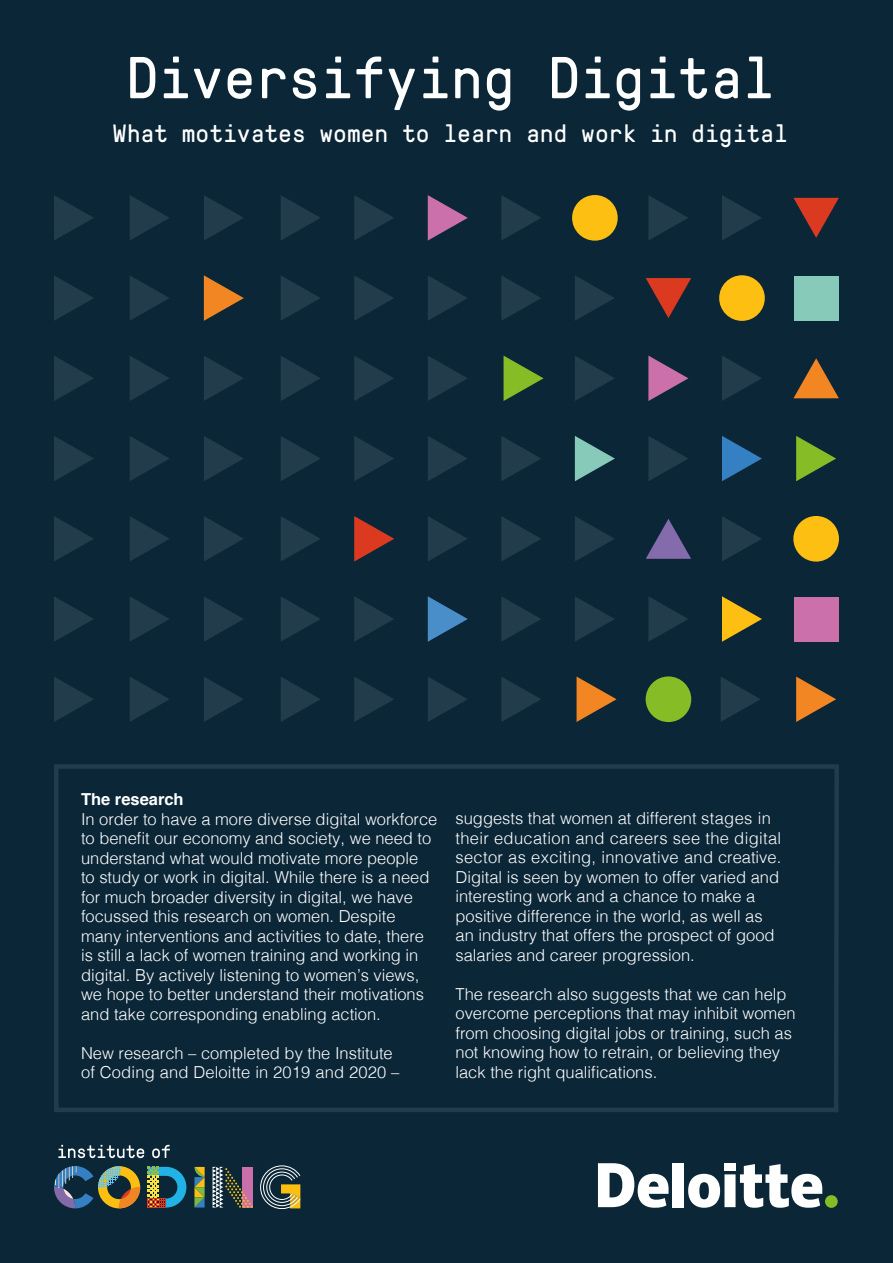
<style>
.page{position:relative;width:893px;height:1263px;background:#0a2637}
.page>*{position:absolute;margin:0;border:0;box-sizing:border-box;transform-origin:0 0}
.t1{font:58.95px "GT Pressura Mono Trial";color:#fff}
.t2{font:25.05px "GT Pressura Mono Trial";color:#fff}
.t3{font:300 16.5px/19.5px "Helvetica";color:#fff}
.t4{font:700 16.5px "Helvetica";color:#fff}
</style>
<div class="page">
<svg style="left:281px;top:356px;width:39px;height:45px"></svg>
<svg style="left:130px;top:356px;width:39px;height:45px"></svg>
<svg style="left:54px;top:356px;width:40px;height:45px"></svg>
<svg style="left:204px;top:356px;width:39px;height:45px"></svg>
<svg style="left:354px;top:356px;width:40px;height:45px"></svg>
<svg style="left:428px;top:356px;width:39px;height:45px"></svg>
<svg style="left:504px;top:356px;width:40px;height:45px"></svg>
<svg style="left:648px;top:356px;width:40px;height:45px"></svg>
<svg style="left:575px;top:356px;width:39px;height:45px"></svg>
<svg style="left:793px;top:358px;width:46px;height:40px"></svg>
<svg style="left:722px;top:356px;width:40px;height:45px"></svg>
<svg style="left:281px;top:516px;width:39px;height:45px"></svg>
<svg style="left:130px;top:516px;width:39px;height:45px"></svg>
<svg style="left:54px;top:516px;width:40px;height:45px"></svg>
<svg style="left:204px;top:516px;width:39px;height:45px"></svg>
<svg style="left:354px;top:516px;width:40px;height:45px"></svg>
<svg style="left:428px;top:516px;width:39px;height:45px"></svg>
<svg style="left:501px;top:516px;width:40px;height:45px"></svg>
<svg style="left:646px;top:519px;width:45px;height:40px"></svg>
<svg style="left:575px;top:516px;width:39px;height:45px"></svg>
<div style="left:793px;top:516px;width:46px;height:46px;background:#fcbf12;border-radius:50%"></div>
<svg style="left:722px;top:516px;width:40px;height:45px"></svg>
<svg style="left:281px;top:195px;width:39px;height:45px"></svg>
<svg style="left:130px;top:195px;width:39px;height:45px"></svg>
<svg style="left:54px;top:195px;width:40px;height:45px"></svg>
<svg style="left:204px;top:195px;width:39px;height:45px"></svg>
<svg style="left:354px;top:195px;width:40px;height:45px"></svg>
<svg style="left:428px;top:195px;width:40px;height:46px"></svg>
<svg style="left:501px;top:195px;width:40px;height:45px"></svg>
<svg style="left:648px;top:196px;width:40px;height:44px"></svg>
<div style="left:572px;top:195px;width:46px;height:46px;background:#fcbf12;border-radius:50%"></div>
<svg style="left:793px;top:198px;width:46px;height:40px"></svg>
<svg style="left:722px;top:195px;width:39px;height:45px"></svg>
<svg style="left:281px;top:677px;width:39px;height:45px"></svg>
<svg style="left:130px;top:677px;width:39px;height:45px"></svg>
<svg style="left:54px;top:677px;width:40px;height:45px"></svg>
<svg style="left:204px;top:677px;width:39px;height:45px"></svg>
<svg style="left:354px;top:677px;width:40px;height:45px"></svg>
<svg style="left:428px;top:677px;width:39px;height:45px"></svg>
<svg style="left:501px;top:677px;width:40px;height:45px"></svg>
<svg style="left:577px;top:677px;width:40px;height:45px"></svg>
<svg style="left:721px;top:677px;width:39px;height:45px"></svg>
<div style="left:646px;top:676px;width:45px;height:46px;background:#86bc25;border-radius:50%"></div>
<svg style="left:796px;top:676px;width:40px;height:46px"></svg>
<svg style="left:281px;top:597px;width:39px;height:44px"></svg>
<svg style="left:130px;top:597px;width:39px;height:44px"></svg>
<svg style="left:54px;top:597px;width:39px;height:45px"></svg>
<svg style="left:204px;top:597px;width:39px;height:44px"></svg>
<svg style="left:354px;top:597px;width:40px;height:44px"></svg>
<svg style="left:428px;top:596px;width:40px;height:46px"></svg>
<svg style="left:501px;top:597px;width:40px;height:44px"></svg>
<svg style="left:648px;top:597px;width:40px;height:44px"></svg>
<svg style="left:575px;top:597px;width:39px;height:44px"></svg>
<div style="left:794px;top:597px;width:44px;height:44px;background:#cb70aa"></div>
<svg style="left:722px;top:596px;width:40px;height:46px"></svg>
<svg style="left:281px;top:436px;width:39px;height:45px"></svg>
<svg style="left:130px;top:436px;width:39px;height:45px"></svg>
<svg style="left:54px;top:436px;width:40px;height:45px"></svg>
<svg style="left:204px;top:436px;width:40px;height:45px"></svg>
<svg style="left:354px;top:436px;width:40px;height:45px"></svg>
<svg style="left:428px;top:436px;width:39px;height:45px"></svg>
<svg style="left:501px;top:436px;width:40px;height:45px"></svg>
<svg style="left:648px;top:436px;width:40px;height:45px"></svg>
<svg style="left:575px;top:436px;width:40px;height:45px"></svg>
<svg style="left:796px;top:436px;width:40px;height:45px"></svg>
<svg style="left:722px;top:436px;width:40px;height:45px"></svg>
<svg style="left:281px;top:276px;width:39px;height:44px"></svg>
<svg style="left:130px;top:276px;width:39px;height:44px"></svg>
<svg style="left:54px;top:276px;width:39px;height:45px"></svg>
<svg style="left:204px;top:275px;width:40px;height:46px"></svg>
<svg style="left:354px;top:276px;width:40px;height:45px"></svg>
<svg style="left:428px;top:276px;width:39px;height:44px"></svg>
<svg style="left:501px;top:276px;width:40px;height:44px"></svg>
<svg style="left:646px;top:278px;width:45px;height:40px"></svg>
<svg style="left:575px;top:276px;width:39px;height:45px"></svg>
<div style="left:794px;top:276px;width:44px;height:44px;background:#88cab9"></div>
<div style="left:719px;top:275px;width:46px;height:46px;background:#fcbf12;border-radius:50%"></div>
<svg style="left:58px;top:1145px;width:86px;height:13px"></svg>
<svg style="left:152px;top:1145px;width:18px;height:13px"></svg>
<svg style="left:194px;top:1167px;width:11px;height:40px"></svg>
<svg style="left:260px;top:1165px;width:40px;height:44px"></svg>
<svg style="left:213px;top:1167px;width:40px;height:41px"></svg>
<svg style="left:147px;top:1167px;width:39px;height:41px"></svg>
<svg style="left:54px;top:1166px;width:86px;height:42px"></svg>
<svg style="left:54px;top:764px;width:785px;height:349px"></svg>
<div style="left:825px;top:1195px;width:13px;height:13px;background:#86bc25;border-radius:50%"></div>
<div style="left:673px;top:1163px;width:11px;height:44px;background:#fff"></div>
<div style="left:724px;top:1163px;width:11px;height:7px;background:#fff"></div>
<svg style="left:688px;top:1164px;width:134px;height:44px"></svg>
<svg style="left:598px;top:1163px;width:70px;height:45px"></svg>
<h1 class="t1" style="left:126px;top:57px;width:650px">Diversifying Digital</h1>
<h2 class="t2" style="left:113px;top:125px;width:676px">What motivates women to learn and work in digital</h2>
<p class="t4" style="left:81px;top:786px;width:104px">The research</p>
<p class="t3" style="left:81px;top:808px;width:358px">In order to have a more diverse digital workforce to benefit our economy and society, we need to understand what would motivate more people<br>to study or work in digital. While there is a need for much broader diversity in digital, we have focussed this research on women. Despite many interventions and activities to date, there is still a lack of women training and working in digital. By actively listening to women’s views, we hope to better understand their motivations and take corresponding enabling action.</p>
<p class="t3" style="left:81px;top:1042px;width:320px">New research – completed by the Institute of Coding and Deloitte in 2019 and 2020 –</p>
<p class="t3" style="left:455px;top:807px;width:327px">suggests that women at different stages in their education and careers see the digital sector as exciting, innovative and creative.<br>Digital is seen by women to offer varied and interesting work and a chance to make a positive difference in the world, as well as an industry that offers the prospect of good salaries and career progression.</p>
<p class="t3" style="left:455px;top:983px;width:342px">The research also suggests that we can help overcome perceptions that may inhibit women from choosing digital jobs or training, such as not knowing how to retrain, or believing they lack the right qualifications.</p>
</div>
